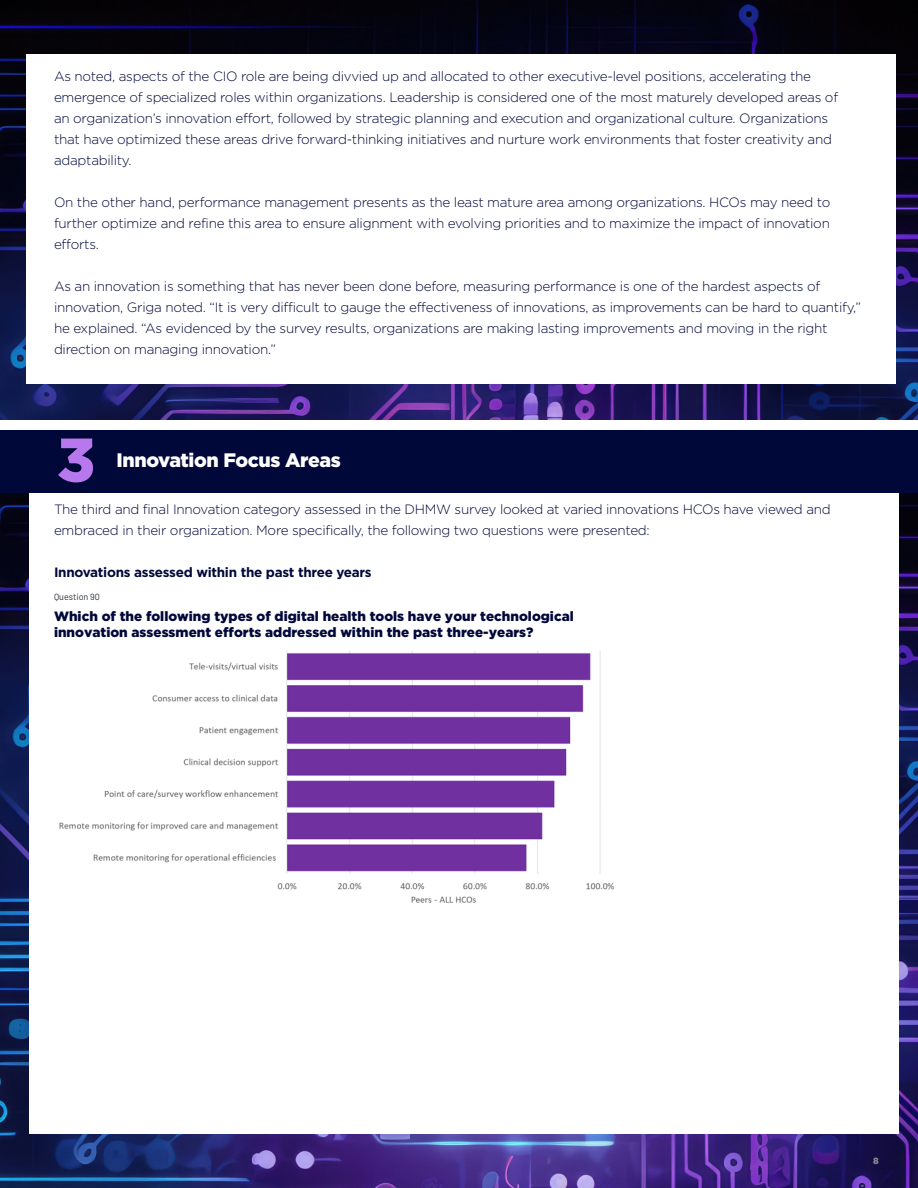
<style>
.page{position:relative;width:918px;height:1188px;background:#fff}
.page>*{position:absolute;margin:0;border:0;box-sizing:border-box;transform-origin:0 0}
.t1{font:900 61.5px "Gotham";color:#b678ec}
.t2{font:900 19.5px "Gotham";letter-spacing:-.02em;color:#fff}
.t3{font:300 13.5px/21px "Gotham";letter-spacing:-.02em;color:#000839}
.t4{font:900 13.5px/16.2px "Gotham";color:#000839}
.t5{font:700 13.5px "Gotham";letter-spacing:-.02em;color:#000839}
.t6{font:9px "Barlow";color:#2b333a}
.t7{font:900 9px "Gotham";color:#858d96}
</style>
<div class="page">
<img style="left:0;top:493px;width:918px;height:695px">
<div style="left:29px;top:493px;width:870px;height:641px;background:#fff"></div>
<div style="left:0;top:430px;width:918px;height:63px;background:#000839"></div>
<img style="left:0;top:0;width:918px;height:419px">
<div style="left:26px;top:54px;width:870px;height:329px;background:#fff"></div>
<img style="left:59px;top:651px;width:556px;height:252px">
<p class="t3" style="left:54px;top:65px;width:786px">As noted, aspects of the CIO role are being divvied up and allocated to other executive-level positions, accelerating the emergence of specialized roles within organizations. Leadership is considered one of the most maturely developed areas of an organization’s innovation effort, followed by strategic planning and execution and organizational culture. Organizations that have optimized these areas drive forward-thinking initiatives and nurture work environments that foster creativity and adaptability.</p>
<p class="t3" style="left:54px;top:191px;width:778px;text-align:justify">On the other hand, performance management presents as the least mature area among organizations. HCOs may need to further optimize and refine this area to ensure alignment with evolving priorities and to maximize the impact of innovation efforts.</p>
<p class="t3" style="left:54px;top:275px;width:809px">As an innovation is something that has never been done before, measuring performance is one of the hardest aspects of innovation, Griga noted. “It is very difficult to gauge the effectiveness of innovations, as improvements can be hard to quantify,” he explained. “As evidenced by the survey results, organizations are making lasting improvements and moving in the right direction on managing innovation.”</p>
<h1 class="t1" style="left:57px;top:424px;width:40px">3</h1>
<h2 class="t2" style="left:116px;top:449px;width:226px">Innovation Focus Areas</h2>
<p class="t3" style="left:54px;top:499px;width:778px">The third and final Innovation category assessed in the DHMW survey looked at varied innovations HCOs have viewed and embraced in their organization. More specifically, the following two questions were presented:</p>
<p class="t5" style="left:54px;top:565px;width:319px">Innovations assessed within the past three years</p>
<p class="t4" style="left:54px;top:608px;width:521px">Which of the following types of digital health tools have your technological innovation assessment efforts addressed within the past three-years?</p>
<p class="t6" style="left:54px;top:591px;width:48px">Question 90</p>
<p class="t7" style="left:873px;top:1156px;width:7px">8</p>
</div>
